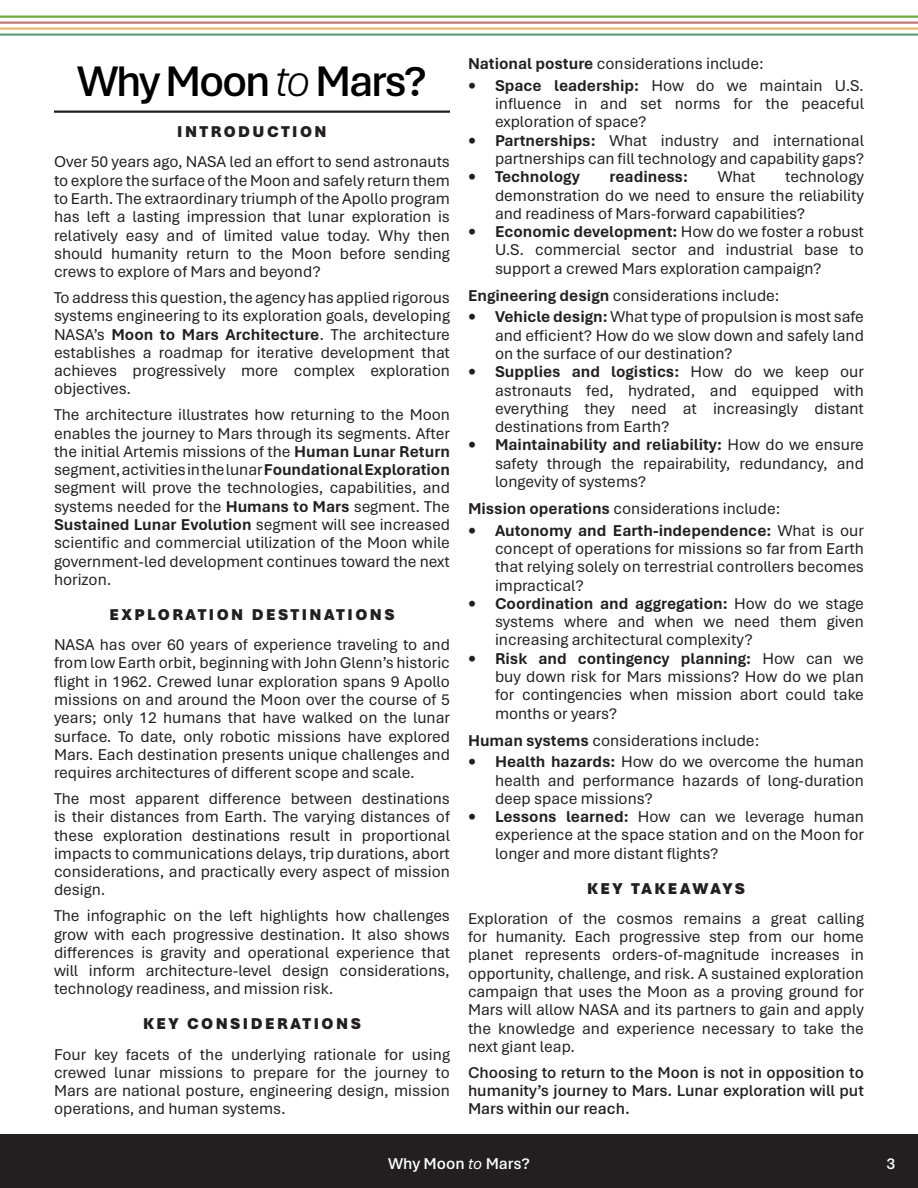
<style>
.page{position:relative;width:918px;height:1188px;background:#fff}
.page>*{position:absolute;margin:0;border:0;box-sizing:border-box;transform-origin:0 0}
.t1{font:600 45px "Aptos";letter-spacing:-.05em;color:#000}
.t2{font:16.5px/18.3px "Aptos";color:#231f20;text-align:justify}
.t3{font:600 16.5px/18.3px "Aptos";color:#231f20;text-align:justify}
.t4{font:900 16.5px "Aptos";letter-spacing:.15em;color:#231f20}
.t5{font:700 16.5px "Aptos";color:#231f20}
.t6{font:600 16.5px "Aptos";color:#fff}
.t7{font:900 16.5px "Aptos";letter-spacing:.13em;color:#231f20}
.s1{font-weight:300;font-style:italic}
.s2{font-weight:700}
.s3{font-weight:400;font-style:italic}
</style>
<div class="page">
<div style="left:0;top:1134px;width:918px;height:54px;background:#231f20"></div>
<svg style="left:0;top:15px;width:918px;height:21px"></svg>
<hr style="left:54px;top:111px;width:396px;height:2px;background:#231f20">
<p class="t1" style="left:77px;top:51px;width:351px">Why Moon <span class="s1">to</span> Mars?</p>
<p class="t4" style="left:177px;top:120px;width:151px">INTRODUCTION</p>
<p class="t2" style="left:54px;top:152px;width:398px">Over 50 years ago, NASA led an effort to send astronauts to explore the surface of the Moon and safely return them to Earth. The extraordinary triumph of the Apollo program has left a lasting impression that lunar exploration is relatively easy and of limited value today. Why then should humanity return to the Moon before sending crews to explore of Mars and beyond?</p>
<p class="t2" style="left:54px;top:288px;width:398px">To address this question, the agency has applied rigorous systems engineering to its exploration goals, developing NASA’s <span class="s2">Moon to Mars Architecture</span>. The architecture establishes a roadmap for iterative development that achieves progressively more complex exploration objectives.</p>
<p class="t2" style="left:54px;top:405px;width:398px">The architecture illustrates how returning to the Moon enables the journey to Mars through its segments. After the initial Artemis missions of the <span class="s2">Human Lunar Return </span>segment, activities in the lunar <span class="s2">Foundational Exploration </span>segment will prove the technologies, capabilities, and systems needed for the <span class="s2">Humans to Mars</span> segment. The <span class="s2">Sustained Lunar Evolution</span> segment will see increased scientific and commercial utilization of the Moon while government-led development continues toward the next horizon.</p>
<p class="t4" style="left:109px;top:603px;width:287px">EXPLORATION DESTINATIONS</p>
<p class="t2" style="left:54px;top:635px;width:398px">NASA has over 60 years of experience traveling to and from low Earth orbit, beginning with John Glenn’s historic flight in 1962. Crewed lunar exploration spans 9 Apollo missions on and around the Moon over the course of 5 years; only 12 humans that have walked on the lunar surface. To date, only robotic missions have explored Mars. Each destination presents unique challenges and requires architectures of different scope and scale.</p>
<p class="t2" style="left:54px;top:789px;width:397px">The most apparent difference between destinations is their distances from Earth. The varying distances of these exploration destinations result in proportional impacts to communications delays, trip durations, abort considerations, and practically every aspect of mission design.</p>
<p class="t2" style="left:54px;top:906px;width:398px">The infographic on the left highlights how challenges grow with each progressive destination. It also shows differences is gravity and operational experience that will inform architecture-level design considerations, technology readiness, and mission risk.</p>
<p class="t4" style="left:143px;top:1013px;width:219px">KEY CONSIDERATIONS</p>
<p class="t2" style="left:54px;top:1044px;width:398px">Four key facets of the underlying rationale for using crewed lunar missions to prepare for the journey to Mars are national posture, engineering design, mission operations, and human systems.</p>
<p class="t2" style="left:468px;top:54px;width:297px"><span class="s2">National posture</span> considerations include:</p>
<p class="t2" style="left:495px;top:76px;width:371px;text-indent:-27px"><span class="s2">• Space leadership:</span> How do we maintain U.S. influence in and set norms for the peaceful exploration of space?</p>
<p class="t2" style="left:468px;top:130px;width:397px;text-align:right"><span class="s2">• Partnerships:</span> What industry and international partnerships can fill technology and capability gaps?</p>
<p class="t5" style="left:468px;top:166px;width:113px">• Technology</p>
<p class="t5" style="left:610px;top:166px;width:80px">readiness:</p>
<p class="t2" style="left:718px;top:167px;width:39px">What</p>
<p class="t2" style="left:495px;top:167px;width:371px;text-indent:290px">technology demonstration do we need to ensure the reliability and readiness of Mars-forward capabilities?</p>
<p class="t2" style="left:495px;top:222px;width:370px;text-indent:-27px"><span class="s2">• Economic development:</span> How do we foster a robust U.S. commercial sector and industrial base to support a crewed Mars exploration campaign?</p>
<p class="t2" style="left:468px;top:286px;width:313px"><span class="s2">Engineering design</span> considerations include:</p>
<p class="t2" style="left:495px;top:307px;width:370px;text-indent:-27px"><span class="s2">• Vehicle design:</span> What type of propulsion is most safe and efficient? How do we slow down and safely land on the surface of our destination?</p>
<p class="t2" style="left:495px;top:362px;width:371px;text-indent:-27px"><span class="s2">• Supplies and logistics:</span> How do we keep our astronauts fed, hydrated, and equipped with everything they need at increasingly distant destinations from Earth?</p>
<p class="t2" style="left:495px;top:435px;width:371px;text-indent:-27px"><span class="s2">• Maintainability and reliability:</span> How do we ensure safety through the repairability, redundancy, and longevity of systems?</p>
<p class="t2" style="left:468px;top:499px;width:314px"><span class="s2">Mission operations</span> considerations include:</p>
<p class="t2" style="left:495px;top:520px;width:370px;text-indent:-27px"><span class="s2">• Autonomy and Earth-independence:</span> What is our concept of operations for missions so far from Earth that relying solely on terrestrial controllers becomes impractical?</p>
<p class="t2" style="left:495px;top:594px;width:371px;text-indent:-27px"><span class="s2">• Coordination and aggregation:</span> How do we stage systems where and when we need them given increasing architectural complexity?</p>
<p class="t2" style="left:495px;top:649px;width:371px;text-indent:-27px"><span class="s2">• Risk and contingency planning:</span> How can we buy down risk for Mars missions? How do we plan for contingencies when mission abort could take months or years?</p>
<p class="t2" style="left:468px;top:731px;width:293px"><span class="s2">Human systems</span> considerations include:</p>
<p class="t2" style="left:495px;top:752px;width:371px;text-indent:-27px"><span class="s2">• Health hazards:</span> How do we overcome the human health and performance hazards of long-duration deep space missions?</p>
<p class="t2" style="left:495px;top:807px;width:370px;text-indent:-27px"><span class="s2">• Lessons learned:</span> How can we leverage human experience at the space station and on the Moon for longer and more distant flights?</p>
<p class="t7" style="left:587px;top:877px;width:159px">KEY TAKEAWAYS</p>
<p class="t2" style="left:468px;top:909px;width:398px">Exploration of the cosmos remains a great calling for humanity. Each progressive step from our home planet represents orders-of-magnitude increases in opportunity, challenge, and risk. A sustained exploration campaign that uses the Moon as a proving ground for Mars will allow NASA and its partners to gain and apply the knowledge and experience necessary to take the next giant leap.</p>
<p class="t3" style="left:468px;top:1063px;width:398px">Choosing to return to the Moon is not in opposition to humanity’s journey to Mars. Lunar exploration will put Mars within our reach.</p>
<p class="t6" style="left:388px;top:1152px;width:143px">Why Moon <span class="s3">to</span> Mars?</p>
<p class="t6" style="left:887px;top:1152px;width:10px">3</p>
</div>
